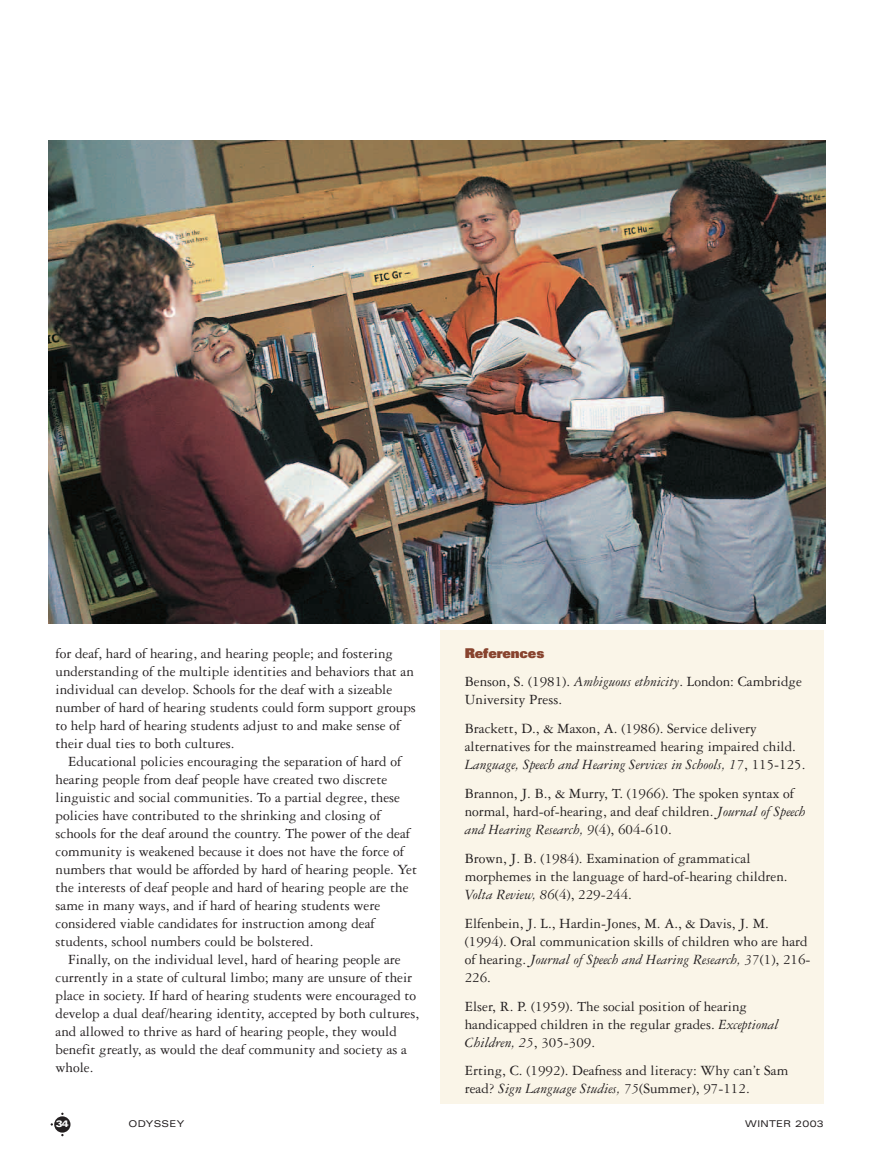
<style>
.page{position:relative;width:878px;height:1175px;background:#fff}
.page>*{position:absolute;margin:0;border:0;box-sizing:border-box;transform-origin:0 0}
.t1{font:15px/18px "Garamond Three";color:#231f20}
.t2{font:900 13.5px "Univers";letter-spacing:-.005em;color:#88432e}
.t3{font:expanded 9.3px "Univers";letter-spacing:.035em;color:#231f20}
.t4{font:900 expanded 9.3px "Univers";color:#fff}
.s1{font-style:italic}
</style>
<div class="page">
<div style="left:440px;top:630px;width:384px;height:473px;background:#faf5e8"></div>
<div style="left:54px;top:1116px;width:16px;height:16px;background:#231f20;border-radius:50%"></div>
<img style="left:48px;top:140px;width:777px;height:484px">
<p class="t1" style="left:56px;top:645px;width:362px">for deaf, hard of hearing, and hearing people; and fostering understanding of the multiple identities and behaviors that an individual can develop. Schools for the deaf with a sizeable number of hard of hearing students could form support groups to help hard of hearing students adjust to and make sense of their dual ties to both cultures.</p>
<p class="t1" style="left:56px;top:753px;width:363px;text-indent:13px">Educational policies encouraging the separation of hard of hearing people from deaf people have created two discrete linguistic and social communities. To a partial degree, these policies have contributed to the shrinking and closing of schools for the deaf around the country. The power of the deaf community is weakened because it does not have the force of numbers that would be afforded by hard of hearing people. Yet the interests of deaf people and hard of hearing people are the same in many ways, and if hard of hearing students were considered viable candidates for instruction among deaf students, school numbers could be bolstered.</p>
<p class="t1" style="left:56px;top:951px;width:365px;text-indent:13px">Finally, on the individual level, hard of hearing people are currently in a state of cultural limbo; many are unsure of their place in society. If hard of hearing students were encouraged to develop a dual deaf/hearing identity, accepted by both cultures, and allowed to thrive as hard of hearing people, they would benefit greatly, as would the deaf community and society as a whole.</p>
<p class="t2" style="left:464px;top:648px;width:81px">References</p>
<p class="t1" style="left:464px;top:674px;width:338px">Benson, S. (1981). <span class="s1">Ambiguous ethnicity</span>. London: Cambridge<br>University Press.</p>
<p class="t1" style="left:464px;top:721px;width:342px">Brackett, D., &amp; Maxon, A. (1986). Service delivery alternatives for the mainstreamed hearing impaired child.<br><span class="s1">Language, Speech and Hearing Services in Schools, 17</span>, 115-125.</p>
<p class="t1" style="left:464px;top:785px;width:342px">Brannon, J. B., &amp; Murry, T. (1966). The spoken syntax of normal, hard-of-hearing, and deaf children. <span class="s1">Journal of Speech and Hearing Research, 9</span>(4), 604-610.</p>
<p class="t1" style="left:464px;top:850px;width:324px">Brown, J. B. (1984). Examination of grammatical morphemes in the language of hard-of-hearing children.<br><span class="s1">Volta Review, 86</span>(4), 229-244.</p>
<p class="t1" style="left:464px;top:915px;width:347px">Elfenbein, J. L., Hardin-Jones, M. A., &amp; Davis, J. M. (1994). Oral communication skills of children who are hard of hearing. <span class="s1">Journal of Speech and Hearing Research, 37</span>(1), 216- 226.</p>
<p class="t1" style="left:464px;top:998px;width:315px">Elser, R. P. (1959). The social position of hearing handicapped children in the regular grades. <span class="s1">Exceptional<br>Children, 25</span>, 305-309.</p>
<p class="t1" style="left:464px;top:1063px;width:325px">Erting, C. (1992). Deafness and literacy: Why can’t Sam read? <span class="s1">Sign Language Studies, 75</span>(Summer), 97-112.</p>
<p class="t4" style="left:56px;top:1120px;width:14px">34</p>
<p class="t3" style="left:128px;top:1120px;width:57px">ODYSSEY</p>
<p class="t3" style="left:745px;top:1120px;width:80px">WINTER 2003</p>
</div>
